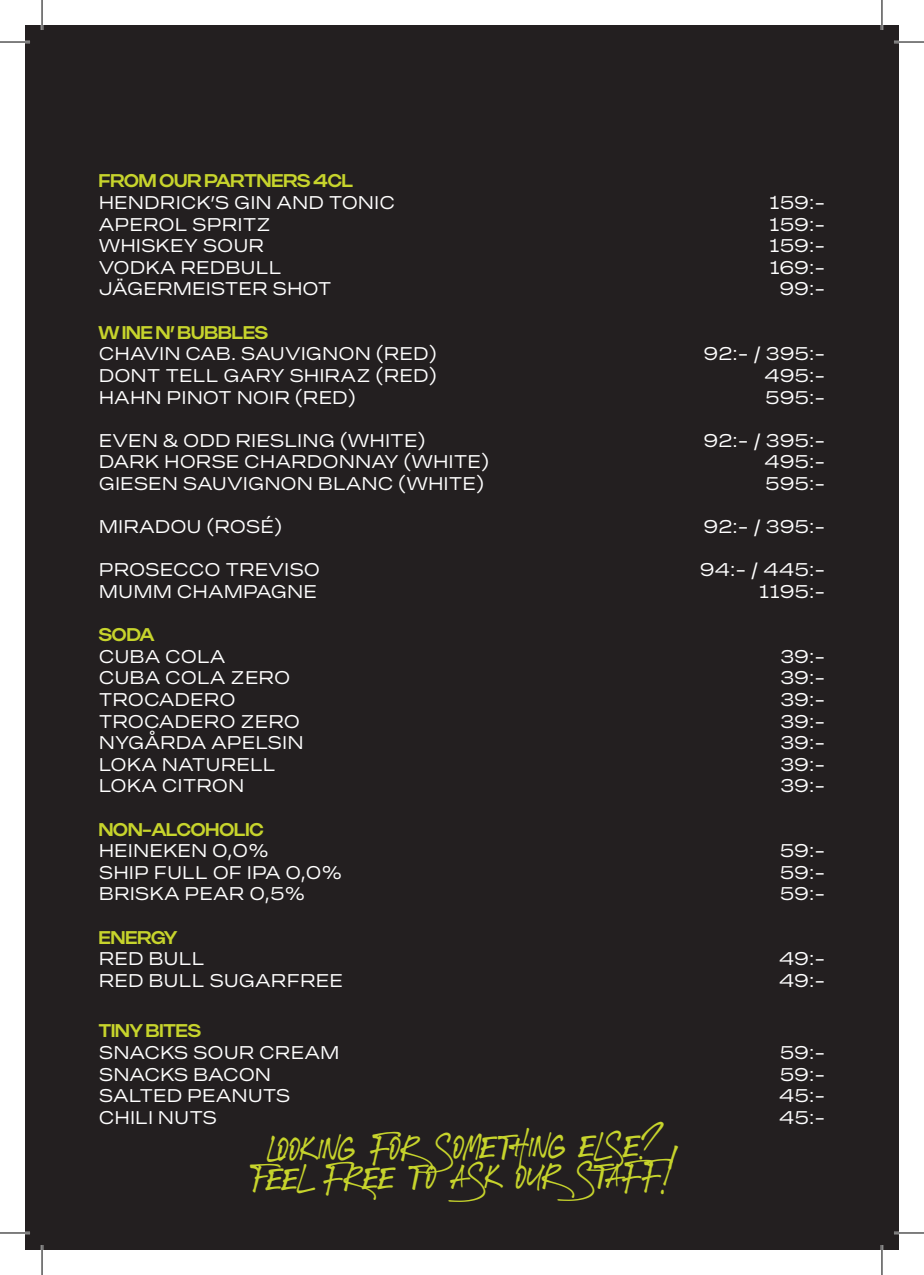
<style>
.page{position:relative;width:924px;height:1275px;background:#fff}
.page>*{position:absolute;margin:0;border:0;box-sizing:border-box;transform-origin:0 0}
.t1{font:30.8px/29.6px "Fashion Experiment";color:#c7d42c;text-align:center;scale:.8 1}
.t2{font:18px "Doner Regular Text";color:#fff}
.t3{font:18px "Doner Semi Bold Display";color:#c7d42c}
</style>
<div class="page">
<div style="left:25px;top:25px;width:873px;height:1225px;background:#231f20"></div>
<hr style="left:0;top:41px;width:30px;height:2px;background:#fff">
<hr style="left:893px;top:41px;width:30px;height:2px;background:#fff">
<hr style="left:0;top:1231px;width:30px;height:3px;background:#fff">
<hr style="left:893px;top:1231px;width:30px;height:3px;background:#fff">
<hr style="left:41px;top:0;width:2px;height:30px;background:#fff">
<hr style="left:41px;top:1245px;width:2px;height:30px;background:#fff">
<hr style="left:880px;top:0;width:2px;height:30px;background:#fff">
<hr style="left:880px;top:1245px;width:2px;height:30px;background:#fff">
<hr style="left:0;top:42px;width:30px;height:1px;background:#000">
<hr style="left:893px;top:42px;width:30px;height:1px;background:#000">
<hr style="left:0;top:1232px;width:30px;height:1px;background:#000">
<hr style="left:893px;top:1232px;width:30px;height:1px;background:#000">
<hr style="left:42px;top:0;width:1px;height:30px;background:#000">
<hr style="left:42px;top:1245px;width:1px;height:30px;background:#000">
<hr style="left:881px;top:0;width:1px;height:30px;background:#000">
<hr style="left:881px;top:1245px;width:1px;height:30px;background:#000">
<p class="t3" style="left:99px;top:170px;width:256px">FROM OUR PARTNERS 4CL</p>
<p class="t2" style="left:99px;top:191px;width:297px">HENDRICK’S GIN AND TONIC</p>
<p class="t2" style="left:769px;top:191px;width:57px">159:-</p>
<p class="t2" style="left:99px;top:212px;width:173px">APEROL SPRITZ</p>
<p class="t2" style="left:769px;top:212px;width:57px">159:-</p>
<p class="t2" style="left:99px;top:234px;width:167px">WHISKEY SOUR</p>
<p class="t2" style="left:769px;top:234px;width:57px">159:-</p>
<p class="t2" style="left:99px;top:255px;width:184px">VODKA REDBULL</p>
<p class="t2" style="left:769px;top:255px;width:57px">169:-</p>
<p class="t2" style="left:99px;top:277px;width:234px">JÄGERMEISTER SHOT</p>
<p class="t2" style="left:779px;top:277px;width:47px">99:-</p>
<p class="t3" style="left:99px;top:321px;width:171px">W INE N’ BUBBLES</p>
<p class="t2" style="left:99px;top:342px;width:339px">CHAVIN CAB. SAUVIGNON (RED)</p>
<p class="t2" style="left:703px;top:342px;width:123px">92:- / 395:-</p>
<p class="t2" style="left:99px;top:363px;width:339px">DONT TELL GARY SHIRAZ (RED)</p>
<p class="t2" style="left:763px;top:363px;width:63px">495:-</p>
<p class="t2" style="left:99px;top:385px;width:259px">HAHN PINOT NOIR (RED)</p>
<p class="t2" style="left:764px;top:385px;width:62px">595:-</p>
<p class="t2" style="left:99px;top:428px;width:328px">EVEN &amp; ODD RIESLING (WHITE)</p>
<p class="t2" style="left:703px;top:428px;width:123px">92:- / 395:-</p>
<p class="t2" style="left:99px;top:450px;width:392px">DARK HORSE CHARDONNAY (WHITE)</p>
<p class="t2" style="left:763px;top:450px;width:63px">495:-</p>
<p class="t2" style="left:99px;top:471px;width:387px">GIESEN SAUVIGNON BLANC (WHITE)</p>
<p class="t2" style="left:764px;top:471px;width:62px">595:-</p>
<p class="t2" style="left:99px;top:515px;width:185px">MIRADOU (ROSÉ)</p>
<p class="t2" style="left:703px;top:515px;width:123px">92:- / 395:-</p>
<p class="t2" style="left:99px;top:558px;width:223px">PROSECCO TREVISO</p>
<p class="t2" style="left:699px;top:558px;width:127px">94:- / 445:-</p>
<p class="t2" style="left:99px;top:579px;width:220px">MUMM CHAMPAGNE</p>
<p class="t2" style="left:758px;top:579px;width:67px">1195:-</p>
<p class="t3" style="left:99px;top:624px;width:57px">SODA</p>
<p class="t2" style="left:99px;top:644px;width:128px">CUBA COLA</p>
<p class="t2" style="left:779px;top:644px;width:46px">39:-</p>
<p class="t2" style="left:99px;top:666px;width:193px">CUBA COLA ZERO</p>
<p class="t2" style="left:779px;top:666px;width:46px">39:-</p>
<p class="t2" style="left:99px;top:687px;width:138px">TROCADERO</p>
<p class="t2" style="left:779px;top:687px;width:46px">39:-</p>
<p class="t2" style="left:99px;top:709px;width:203px">TROCADERO ZERO</p>
<p class="t2" style="left:779px;top:709px;width:46px">39:-</p>
<p class="t2" style="left:99px;top:731px;width:206px">NYGÅRDA APELSIN</p>
<p class="t2" style="left:779px;top:731px;width:46px">39:-</p>
<p class="t2" style="left:99px;top:752px;width:178px">LOKA NATURELL</p>
<p class="t2" style="left:779px;top:752px;width:46px">39:-</p>
<p class="t2" style="left:99px;top:774px;width:147px">LOKA CITRON</p>
<p class="t2" style="left:779px;top:774px;width:46px">39:-</p>
<p class="t3" style="left:99px;top:818px;width:166px">NON-ALCOHOLIC</p>
<p class="t2" style="left:99px;top:839px;width:172px">HEINEKEN 0,0%</p>
<p class="t2" style="left:779px;top:839px;width:47px">59:-</p>
<p class="t2" style="left:99px;top:860px;width:245px">SHIP FULL OF IPA 0,0%</p>
<p class="t2" style="left:779px;top:860px;width:47px">59:-</p>
<p class="t2" style="left:99px;top:882px;width:208px">BRISKA PEAR 0,5%</p>
<p class="t2" style="left:779px;top:882px;width:47px">59:-</p>
<p class="t3" style="left:99px;top:926px;width:80px">ENERGY</p>
<p class="t2" style="left:99px;top:947px;width:107px">RED BULL</p>
<p class="t2" style="left:778px;top:947px;width:48px">49:-</p>
<p class="t2" style="left:99px;top:968px;width:245px">RED BULL SUGARFREE</p>
<p class="t2" style="left:778px;top:968px;width:48px">49:-</p>
<p class="t3" style="left:99px;top:1020px;width:104px">TINY BITES</p>
<p class="t2" style="left:99px;top:1040px;width:242px">SNACKS SOUR CREAM</p>
<p class="t2" style="left:779px;top:1040px;width:47px">59:-</p>
<p class="t2" style="left:99px;top:1062px;width:174px">SNACKS BACON</p>
<p class="t2" style="left:779px;top:1062px;width:47px">59:-</p>
<p class="t2" style="left:99px;top:1083px;width:193px">SALTED PEANUTS</p>
<p class="t2" style="left:778px;top:1083px;width:48px">45:-</p>
<p class="t2" style="left:99px;top:1105px;width:120px">CHILI NUTS</p>
<p class="t2" style="left:778px;top:1105px;width:48px">45:-</p>
<h1 class="t1" style="left:250px;top:1135px;width:528px;rotate:-1deg">Looking for something else?<br>Feel free t o ask our staff!</h1>
</div>
